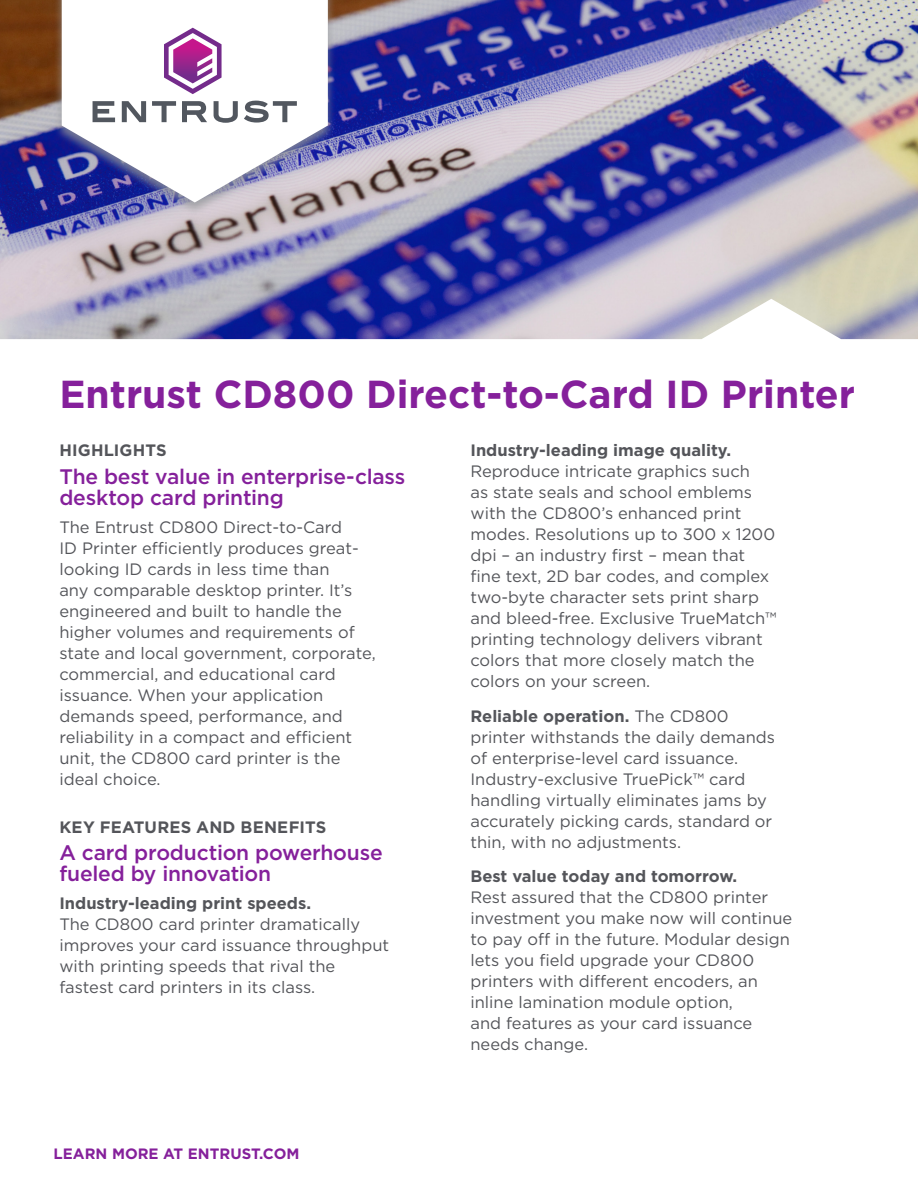
<style>
.page{position:relative;width:918px;height:1188px;background:#fff}
.page>*{position:absolute;margin:0;border:0;box-sizing:border-box;transform-origin:0 0}
.Headline{font:700 39px "Gotham";color:#85209b}
.Subhead{font:500 21px/21px "Gotham";letter-spacing:-.01em;color:#85209b}
.Body_copy{font:16.5px/21px "Gotham";color:#54555a}
.Eyebrow{font:700 16.5px "Gotham";letter-spacing:.01em;color:#54555a}
.CTA_URL_front{font:700 15px "Gotham";color:#85209b}
.s1{font-weight:700}
</style>
<div class="page">
<img style="left:0;top:0;width:918px;height:339px">
<div style="left:54px;top:0;width:282px;height:217px;background:#96989a;opacity:.75"></div>
<svg style="left:62px;top:0;width:266px;height:202px"></svg>
<svg style="left:93px;top:101px;width:22px;height:21px"></svg>
<svg style="left:122px;top:101px;width:24px;height:21px"></svg>
<svg style="left:152px;top:101px;width:24px;height:21px"></svg>
<svg style="left:182px;top:101px;width:25px;height:21px"></svg>
<svg style="left:214px;top:101px;width:24px;height:22px"></svg>
<svg style="left:244px;top:100px;width:53px;height:23px"></svg>
<svg style="left:164px;top:28px;width:58px;height:66px"></svg>
<p class="Headline" style="left:59px;top:368px;width:797px">Entrust CD800 Direct-to-Card ID Printer</p>
<p class="Eyebrow" style="left:59px;top:439px;width:109px">HIGHLIGHTS</p>
<p class="Subhead" style="left:59px;top:466px;width:348px">The best value in enterprise-class desktop card printing</p>
<p class="Body_copy" style="left:59px;top:516px;width:318px">The Entrust CD800 Direct-to-Card<br>ID Printer efficiently produces great&shy;looking ID cards in less time than<br>any comparable desktop printer. It’s engineered and built to handle the higher volumes and requirements of state and local government, corporate, commercial, and educational card issuance. When your application demands speed, performance, and reliability in a compact and efficient unit, the CD800 card printer is the ideal choice.</p>
<p class="Eyebrow" style="left:59px;top:816px;width:268px">KEY FEATURES AND BENEFITS</p>
<p class="Subhead" style="left:59px;top:842px;width:325px">A card production powerhouse fueled by innovation</p>
<p class="Body_copy" style="left:59px;top:892px;width:331px"><span class="s1">Industry-leading print speeds.<br></span>The CD800 card printer dramatically improves your card issuance throughput with printing speeds that rival the fastest card printers in its class.</p>
<p class="CTA_URL_front" style="left:54px;top:1144px;width:247px">LEARN MORE AT ENTRUST.COM</p>
<p class="Body_copy" style="left:470px;top:439px;width:308px"><span class="s1">Industry-leading image quality.<br></span>Reproduce intricate graphics such<br>as state seals and school emblems with the CD800’s enhanced print modes. Resolutions up to 300 x 1200 dpi – an industry first – mean that fine text, 2D bar codes, and complex two-byte character sets print sharp and bleed-free. Exclusive TrueMatch™ printing technology delivers vibrant colors that more closely match the colors on your screen.</p>
<p class="Body_copy" style="left:470px;top:705px;width:306px"><span class="s1">Reliable operation.</span> The CD800 printer withstands the daily demands of enterprise-level card issuance.<br>Industry-exclusive TruePick™ card handling virtually eliminates jams by accurately picking cards, standard or thin, with no adjustments.</p>
<p class="Body_copy" style="left:470px;top:865px;width:323px"><span class="s1">Best value today and tomorrow.<br></span>Rest assured that the CD800 printer investment you make now will continue to pay off in the future. Modular design lets you field upgrade your CD800 printers with different encoders, an inline lamination module option,<br>and features as your card issuance needs change.</p>
</div>
